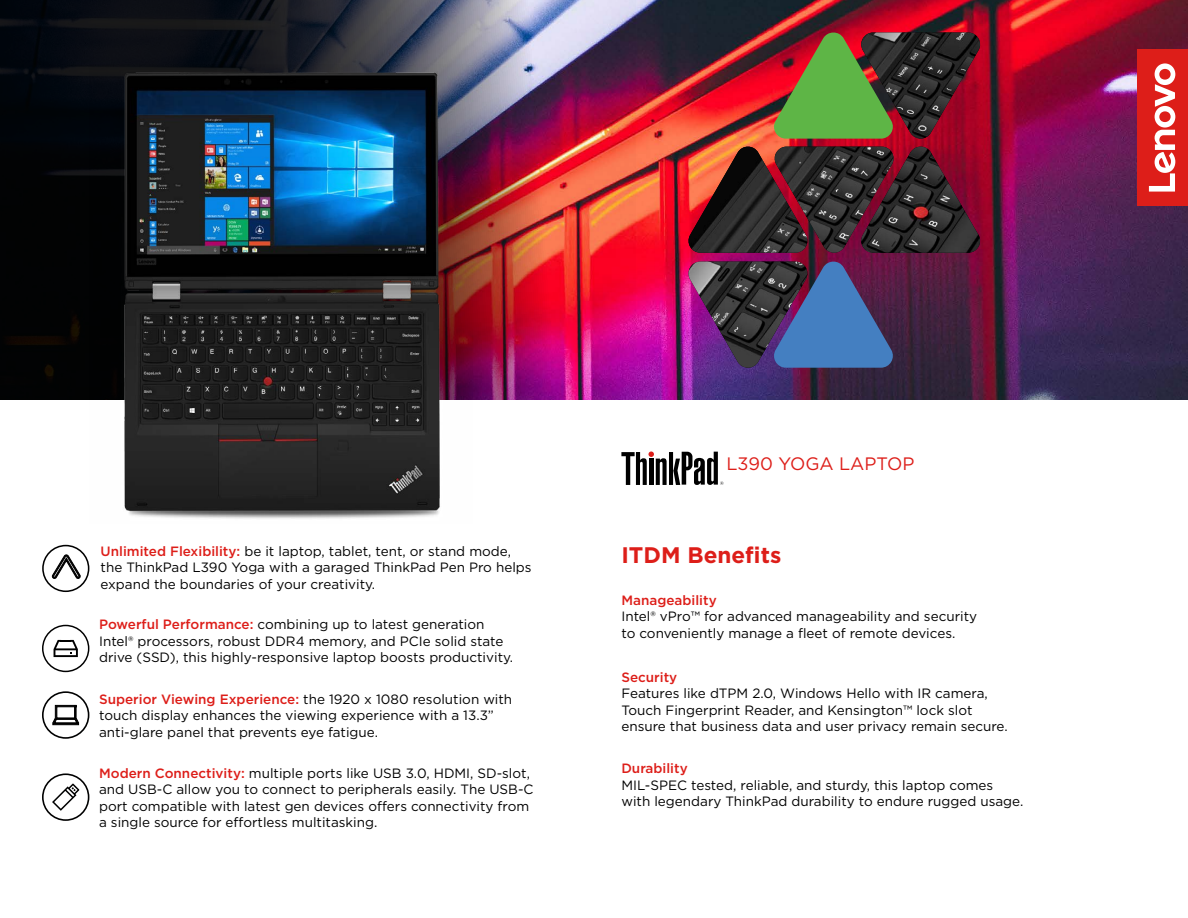
<style>
.page{position:relative;width:1188px;height:918px;background:#fff}
.page>*{position:absolute;margin:0;border:0;box-sizing:border-box;transform-origin:0 0}
.t1{font:700 22.5px "Gotham";color:#dd1e19}
.t2{font:18px "Gotham";color:#dd1e19}
.t3{font:13.5px/16.5px "Gotham";color:#000}
.t4{font:500 13.5px "Gotham";color:#dd1e19}
.s1{font-weight:500;color:#dd1e19}
</style>
<div class="page">
<svg style="left:42px;top:773px;width:47px;height:48px"></svg>
<svg style="left:42px;top:691px;width:47px;height:48px"></svg>
<svg style="left:621px;top:451px;width:102px;height:34px"></svg>
<svg style="left:42px;top:625px;width:47px;height:47px"></svg>
<svg style="left:42px;top:545px;width:47px;height:47px"></svg>
<img style="left:636px;top:0;width:552px;height:400px">
<img style="left:687px;top:33px;width:295px;height:336px">
<svg style="left:771px;top:260px;width:125px;height:108px;background:#48578a"></svg>
<svg style="left:771px;top:31px;width:125px;height:108px;background:#6e7339"></svg>
<div style="left:1137px;top:50px;width:51px;height:156px;background:#dd1e19"></div>
<svg style="left:1149px;top:63px;width:26px;height:129px"></svg>
<img style="left:0;top:0;width:636px;height:400px">
<img style="left:89px;top:64px;width:383px;height:455px">
<p class="t3" style="left:101px;top:542px;width:432px"><span class="s1">Unlimited Flexibility:</span> be it laptop, tablet, tent, or stand mode, the ThinkPad L390 Yoga with a garaged ThinkPad Pen Pro helps expand the boundaries of your creativity.</p>
<p class="t3" style="left:99px;top:616px;width:416px"><span class="s1">Powerful Performance:</span> combining up to latest generation<br>Intel® processors, robust DDR4 memory, and PCIe solid state drive (SSD), this highly-responsive laptop boosts productivity.</p>
<p class="t3" style="left:99px;top:690px;width:415px"><span class="s1">Superior Viewing Experience:</span> the 1920 x 1080 resolution with touch display enhances the viewing experience with a 13.3” anti-glare panel that prevents eye fatigue.</p>
<p class="t3" style="left:99px;top:764px;width:436px"><span class="s1">Modern Connectivity:</span> multiple ports like USB 3.0, HDMI, SD-slot, and USB-C allow you to connect to peripherals easily. The USB-C port compatible with latest gen devices offers connectivity from a single source for effortless multitasking.</p>
<h2 class="t2" style="left:726px;top:453px;width:190px">L390 YOGA LAPTOP</h2>
<h1 class="t1" style="left:621px;top:540px;width:161px">ITDM Benefits</h1>
<p class="t4" style="left:621px;top:591px;width:97px">Manageability</p>
<p class="t3" style="left:621px;top:608px;width:357px">Intel® vPro™ for advanced manageability and security to conveniently manage a fleet of remote devices.</p>
<p class="t4" style="left:621px;top:668px;width:57px">Security</p>
<p class="t3" style="left:621px;top:685px;width:388px">Features like dTPM 2.0, Windows Hello with IR camera,<br>Touch Fingerprint Reader, and Kensington™ lock slot ensure that business data and user privacy remain secure.</p>
<p class="t4" style="left:621px;top:759px;width:68px">Durability</p>
<p class="t3" style="left:621px;top:776px;width:403px">MIL-SPEC tested, reliable, and sturdy, this laptop comes with legendary ThinkPad durability to endure rugged usage.</p>
</div>
